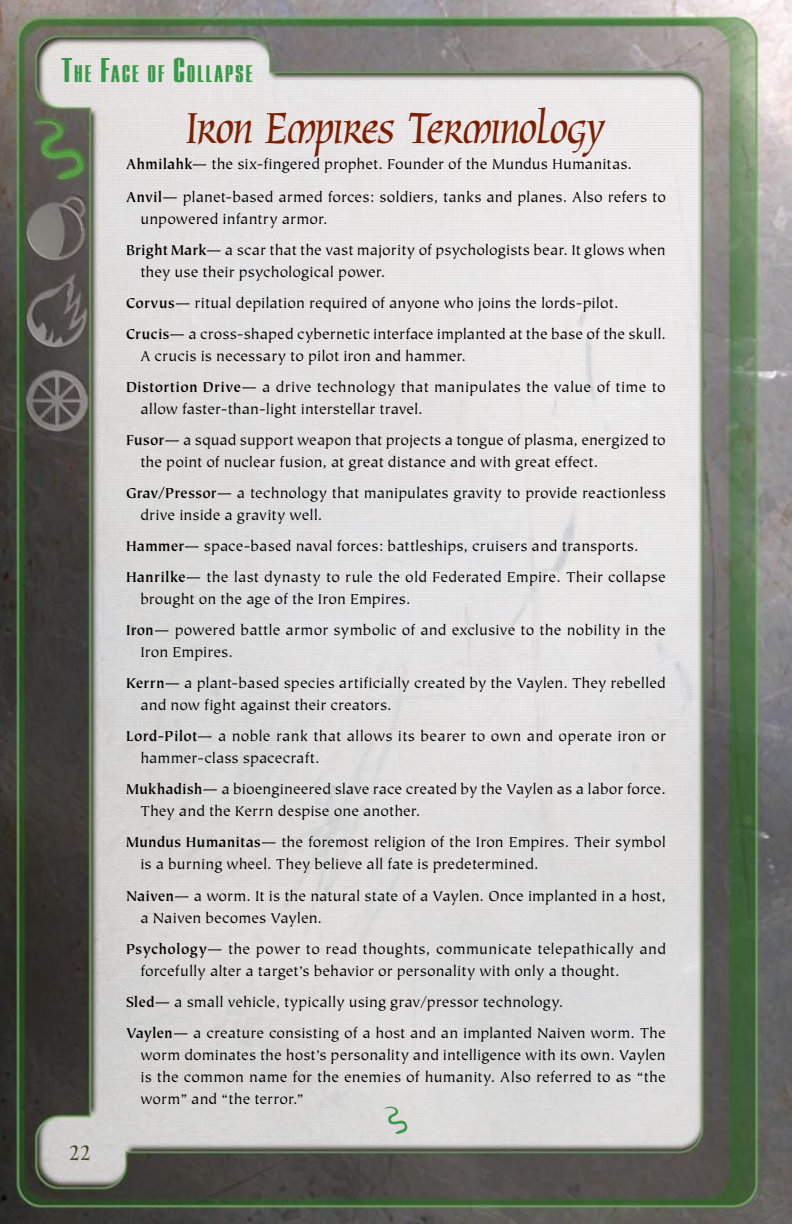
<style>
.page{position:relative;width:792px;height:1224px;background:#fff}
.page>*{position:absolute;margin:0;border:0;box-sizing:border-box;transform-origin:0 0}
.t1{font:50px "Oxford";letter-spacing:-.035em;color:#7e1e00}
.t2{font:800 25.2px "Europa Grotesque";letter-spacing:.085em;color:#3a9849}
.t3{font:24px "Oxford";color:#484428}
.t4{font:16px/31px "Tiepolo";letter-spacing:.005em;color:#000}
.s1{font-size:36px}
.s2{font-weight:700}
</style>
<div class="page">
<img style="left:0;top:0;width:792px;height:1224px">
<svg style="left:385px;top:1107px;width:22px;height:27px"></svg>
<h2 class="t2" style="left:62px;top:57px;width:192px"><span class="s1">T</span>HE <span class="s1">F</span>ACE OF <span class="s1">C</span>OLLAPSE</h2>
<h1 class="t1" style="left:186px;top:101px;width:421px">Iron Empires Terminology</h1>
<p class="t4" style="left:126px;top:148px;width:541px;line-height:32.8px"><span class="s2">Ahmilahk</span>— the six-fingered prophet. Founder of the Mundus Humanitas.<br><span class="s2">Anvil</span>— planet-based armed forces: soldiers, tanks and planes. Also refers to</p>
<p class="t4" style="left:126px;top:204px;width:541px;text-indent:14px">unpowered infantry armor.<br><span class="s2">Bright Mark</span>— a scar that the vast majority of psychologists bear. It glows when</p>
<p class="t4" style="left:126px;top:257px;width:541px;text-indent:14px">they use their psychological power.<br><span class="s2">Corvus</span>— ritual depilation required of anyone who joins the lords-pilot.<br><span class="s2">Crucis</span>— a cross-shaped cybernetic interface implanted at the base of the skull.</p>
<p class="t4" style="left:126px;top:341px;width:541px;text-indent:14px">A crucis is necessary to pilot iron and hammer.<br><span class="s2">Distortion Drive</span>— a drive technology that manipulates the value of time to</p>
<p class="t4" style="left:126px;top:394px;width:541px;text-indent:14px">allow faster-than-light interstellar travel.<br><span class="s2">Fusor</span>— a squad support weapon that projects a tongue of plasma, energized to</p>
<p class="t4" style="left:126px;top:447px;width:541px;text-indent:14px">the point of nuclear fusion, at great distance and with great effect.<br><span class="s2">Grav/Pressor</span>— a technology that manipulates gravity to provide reactionless</p>
<p class="t4" style="left:126px;top:500px;width:542px;text-indent:14px">drive inside a gravity well.<br><span class="s2">Hammer</span>— space-based naval forces: battleships, cruisers and transports.<br><span class="s2">Hanrilke</span>— the last dynasty to rule the old Federated Empire. Their collapse</p>
<p class="t4" style="left:126px;top:584px;width:542px;text-indent:14px">brought on the age of the Iron Empires.<br><span class="s2">Iron</span>— powered battle armor symbolic of and exclusive to the nobility in the</p>
<p class="t4" style="left:126px;top:637px;width:541px;text-indent:14px">Iron Empires.<br><span class="s2">Kerrn</span>— a plant-based species artificially created by the Vaylen. They rebelled</p>
<p class="t4" style="left:126px;top:690px;width:541px;text-indent:14px">and now fight against their creators.<br><span class="s2">Lord-Pilot</span>— a noble rank that allows its bearer to own and operate iron or</p>
<p class="t4" style="left:126px;top:743px;width:541px;text-indent:14px">hammer-class spacecraft.<br><span class="s2">Mukhadish</span>— a bioengineered slave race created by the Vaylen as a labor force.</p>
<p class="t4" style="left:126px;top:796px;width:541px;text-indent:14px">They and the Kerrn despise one another.<br><span class="s2">Mundus Humanitas</span>— the foremost religion of the Iron Empires. Their symbol</p>
<p class="t4" style="left:126px;top:848px;width:541px;line-height:32.8px;text-indent:14px">is a burning wheel. They believe all fate is predetermined.<br><span class="s2">Naiven</span>— a worm. It is the natural state of a Vaylen. Once implanted in a host,</p>
<p class="t4" style="left:126px;top:904px;width:541px;text-indent:14px">a Naiven becomes Vaylen.<br><span class="s2">Psychology</span>— the power to read thoughts, communicate telepathically and</p>
<p class="t4" style="left:126px;top:957px;width:541px;text-indent:14px">forcefully alter a target’s behavior or personality with only a thought.<br><span class="s2">Sled</span>— a small vehicle, typically using grav/pressor technology.<br><span class="s2">Vaylen</span>— a creature consisting of a host and an implanted Naiven worm. The</p>
<p class="t4" style="left:140px;top:1045px;width:527px;line-height:22px;text-align:justify">worm dominates the host’s personality and intelligence with its own. Vaylen is the common name for the enemies of humanity. Also referred to as “the worm” and “the terror.”</p>
<h3 class="t3" style="left:69px;top:1140px;width:12px">22</h3>
</div>
